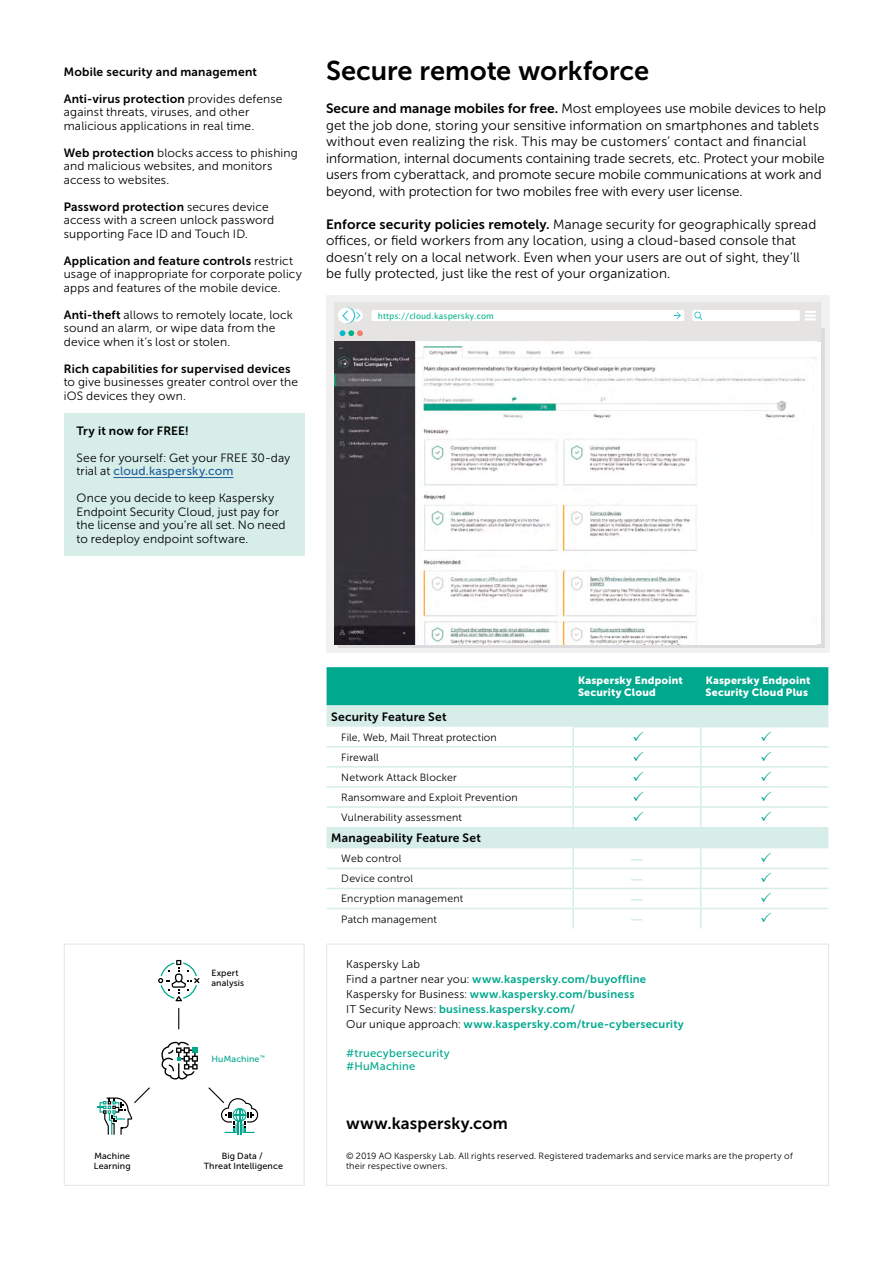
<style>
.page{position:relative;width:893px;height:1263px;background:#fff}
.page>*{position:absolute;margin:0;border:0;box-sizing:border-box;transform-origin:0 0}
.t1{font:27px "Museo Sans Cyrl 700";letter-spacing:-.005em;color:#000}
.t2{font:16.5px "Museo Sans Cyrl 700";letter-spacing:.005em;color:#000}
.t3{font:15px "Museo Sans Cyrl 700";color:#d6ede8}
.t4{font:13.5px/16.5px "Museo Sans Cyrl 300";letter-spacing:.005em;color:#000}
.t5{font:12px/13.5px "Museo Sans Cyrl 300";letter-spacing:.015em;color:#000}
.t6{font:12px "Museo Sans Cyrl 700";letter-spacing:.015em;color:#000}
.t7{font:12px "Museo Sans Cyrl 500";letter-spacing:.015em;color:#215e9e}
.t8{font:11.25px/15px "Museo Sans Cyrl 700";letter-spacing:.02em;color:#00a88e}
.t9{font:11.25px/13.5px "Museo Sans Cyrl 500";letter-spacing:.02em;color:#00a88e}
.t10{font:11.25px "Museo Sans Cyrl 300";letter-spacing:.02em;color:#000}
.t11{font:10.5px/20.1px "Museo Sans Cyrl 300";letter-spacing:.015em;color:#000}
.t12{font:10.5px/12px "Museo Sans Cyrl 900";letter-spacing:.02em;color:#fff}
.t13{font:9px/10.5px "Museo Sans Cyrl 300";letter-spacing:.025em;color:#000}
.t14{font:8.85px/10.1px "Museo Sans Cyrl 500";letter-spacing:.015em;color:#000}
.t15{font:8.85px "Museo Sans Cyrl 500";letter-spacing:.02em;color:#00a88e}
.t16{font:8.25px "Lucida Sans";color:#00b387}
.s1{font-family:"Museo Sans Cyrl 300"}
.s2{font-family:"Museo Sans Cyrl 700"}
.s3{font-family:"Museo Sans Cyrl 300";color:#000}
</style>
<div class="page">
<div style="left:64px;top:943px;width:241px;height:243px;border:1px solid #e6e7e8"></div>
<div style="left:326px;top:943px;width:503px;height:243px;border:1px solid #e6e7e8"></div>
<svg style="left:161px;top:1042px;width:37px;height:37px"></svg>
<svg style="left:158px;top:960px;width:41px;height:41px"></svg>
<svg style="left:208px;top:1087px;width:50px;height:48px"></svg>
<svg style="left:97px;top:1087px;width:53px;height:48px"></svg>
<svg style="left:178px;top:1008px;width:1px;height:21px"></svg>
<div style="left:327px;top:667px;width:501px;height:38px;background:#00a88e"></div>
<svg style="left:327px;top:705px;width:501px;height:143px"></svg>
<hr style="left:572px;top:726px;width:129px;height:1px;background:#d6ede8">
<hr style="left:701px;top:726px;width:127px;height:1px;background:#d6ede8">
<svg style="left:572px;top:727px;width:2px;height:100px"></svg>
<svg style="left:700px;top:727px;width:1px;height:100px"></svg>
<hr style="left:572px;top:848px;width:2px;height:20px;background:#d6ede8">
<svg style="left:572px;top:869px;width:2px;height:59px"></svg>
<svg style="left:700px;top:848px;width:1px;height:80px"></svg>
<hr style="left:327px;top:746px;width:246px;height:1px;background:#d6ede8">
<hr style="left:573px;top:746px;width:128px;height:1px;background:#d6ede8">
<hr style="left:701px;top:746px;width:127px;height:1px;background:#d6ede8">
<hr style="left:327px;top:766px;width:246px;height:1px;background:#d6ede8">
<hr style="left:573px;top:766px;width:128px;height:1px;background:#d6ede8">
<hr style="left:701px;top:766px;width:127px;height:1px;background:#d6ede8">
<hr style="left:327px;top:786px;width:246px;height:2px;background:#d6ede8">
<hr style="left:573px;top:786px;width:128px;height:2px;background:#d6ede8">
<hr style="left:701px;top:786px;width:127px;height:2px;background:#d6ede8">
<hr style="left:327px;top:806px;width:246px;height:2px;background:#d6ede8">
<hr style="left:573px;top:806px;width:128px;height:2px;background:#d6ede8">
<hr style="left:701px;top:806px;width:127px;height:2px;background:#d6ede8">
<hr style="left:327px;top:868px;width:246px;height:1px;background:#d6ede8">
<hr style="left:573px;top:868px;width:128px;height:1px;background:#d6ede8">
<hr style="left:701px;top:868px;width:127px;height:1px;background:#d6ede8">
<hr style="left:327px;top:888px;width:246px;height:1px;background:#d6ede8">
<hr style="left:573px;top:888px;width:128px;height:1px;background:#d6ede8">
<hr style="left:701px;top:888px;width:127px;height:1px;background:#d6ede8">
<hr style="left:327px;top:908px;width:246px;height:1px;background:#d6ede8">
<hr style="left:573px;top:908px;width:128px;height:1px;background:#d6ede8">
<hr style="left:701px;top:908px;width:127px;height:1px;background:#d6ede8">
<svg style="left:326px;top:295px;width:503px;height:357px;fill:#f1f1f2"></svg>
<div style="left:334px;top:325px;width:487px;height:17px;background:#e6e3e3"></div>
<svg style="left:340px;top:330px;width:23px;height:6px"></svg>
<div style="left:334px;top:302px;width:487px;height:26px;background:#e6e3e3"></div>
<div style="left:371px;top:310px;width:313px;height:11px;background:#fff;border-radius:2px"></div>
<div style="left:692px;top:310px;width:108px;height:11px;background:#fff;border-radius:2px"></div>
<svg style="left:805px;top:311px;width:11px;height:9px"></svg>
<svg style="left:350px;top:309px;width:13px;height:13px"></svg>
<svg style="left:339px;top:307px;width:16px;height:16px"></svg>
<div style="left:338px;top:307px;width:16px;height:16px;background:#fff;border-radius:50%"></div>
<svg style="left:694px;top:312px;width:8px;height:8px"></svg>
<svg style="left:342px;top:310px;width:6px;height:11px"></svg>
<svg style="left:356px;top:312px;width:4px;height:7px"></svg>
<svg style="left:674px;top:312px;width:7px;height:7px"></svg>
<img style="left:334px;top:342px;width:482px;height:302px">
<div style="left:64px;top:413px;width:241px;height:143px;background:#d6ede8"></div>
<hr style="left:113px;top:477px;width:120px;height:1px;background:#215e9e">
<svg style="left:633px;top:731px;width:10px;height:9px"></svg>
<svg style="left:761px;top:731px;width:10px;height:9px"></svg>
<svg style="left:633px;top:751px;width:10px;height:10px"></svg>
<svg style="left:761px;top:751px;width:10px;height:10px"></svg>
<svg style="left:633px;top:771px;width:10px;height:10px"></svg>
<svg style="left:761px;top:771px;width:10px;height:10px"></svg>
<svg style="left:633px;top:791px;width:10px;height:10px"></svg>
<svg style="left:761px;top:791px;width:10px;height:10px"></svg>
<svg style="left:633px;top:811px;width:10px;height:10px"></svg>
<svg style="left:761px;top:811px;width:10px;height:10px"></svg>
<p class="t6" style="left:64px;top:65px;width:195px">Mobile security and management</p>
<p class="t6" style="left:64px;top:92px;width:220px">Anti-virus protection <span class="s1">provides defense</span></p>
<p class="t5" style="left:64px;top:105px;width:192px">against threats, viruses, and other malicious applications in real time.</p>
<p class="t5" style="left:64px;top:146px;width:236px"><span class="s2">Web protection</span> blocks access to phishing and malicious websites, and monitors access to websites.</p>
<p class="t6" style="left:64px;top:200px;width:206px">Password protection <span class="s1">secures device</span></p>
<p class="t5" style="left:64px;top:213px;width:212px">access with a screen unlock password supporting Face ID and Touch ID.</p>
<p class="t6" style="left:64px;top:254px;width:231px">Application and feature controls <span class="s1">restrict</span></p>
<p class="t5" style="left:64px;top:267px;width:240px">usage of inappropriate for corporate policy apps and features of the mobile device.</p>
<p class="t5" style="left:64px;top:308px;width:231px"><span class="s2">Anti-theft</span> allows to remotely locate, lock sound an alarm, or wipe data from the device when it’s lost or stolen.</p>
<p class="t6" style="left:64px;top:362px;width:228px">Rich capabilities for supervised devices</p>
<p class="t5" style="left:64px;top:375px;width:236px">to give businesses greater control over the iOS devices they own.</p>
<p class="t6" style="left:77px;top:424px;width:114px">Try it now for FREE!</p>
<p class="t5" style="left:77px;top:451px;width:216px">See for yourself: Get your FREE 30-day</p>
<p class="t7" style="left:77px;top:465px;width:158px"><span class="s3">trial at</span> cloud.kaspersky.com</p>
<p class="t5" style="left:77px;top:491px;width:211px">Once you decide to keep Kaspersky Endpoint Security Cloud, just pay for the license and you’re all set. No need to redeploy endpoint software.</p>
<h1 class="t1" style="left:326px;top:56px;width:325px">Secure remote workforce</h1>
<p class="t4" style="left:326px;top:101px;width:501px"><span class="s2">Secure and manage mobiles for free.</span> Most employees use mobile devices to help get the job done, storing your sensitive information on smartphones and tablets without even realizing the risk. This may be customers’ contact and financial information, internal documents containing trade secrets, etc. Protect your mobile users from cyberattack, and promote secure mobile communications at work and beyond, with protection for two mobiles free with every user license.</p>
<p class="t4" style="left:326px;top:216px;width:492px"><span class="s2">Enforce security policies remotely.</span> Manage security for geographically spread offices, or field workers from any location, using a cloud-based console that doesn’t rely on a local network. Even when your users are out of sight, they’ll be fully protected, just like the rest of your organization.</p>
<p class="t16" style="left:378px;top:311px;width:118px">https://cloud.kaspersky.com</p>
<p class="t14" style="left:94px;top:1151px;width:38px">Machine<br>Learning</p>
<p class="t14" style="left:211px;top:968px;width:34px">Expert analysis</p>
<p class="t15" style="left:211px;top:1054px;width:55px">HuMachine<sup>™</sup></p>
<p class="t14" style="left:204px;top:1151px;width:81px;text-align:center">Big Data /<br>Threat Intelligence</p>
<p class="t12" style="left:578px;top:674px;width:106px">Kaspersky Endpoint<br>Security Cloud</p>
<p class="t12" style="left:706px;top:674px;width:106px">Kaspersky Endpoint<br>Security Cloud Plus</p>
<p class="t6" style="left:331px;top:710px;width:117px">Security Feature Set</p>
<p class="t11" style="left:341px;top:727px;width:178px">File, Web, Mail Threat protection<br>Firewall<br>Network Attack Blocker<br>Ransomware and Exploit Prevention<br>Vulnerability assessment</p>
<p class="t6" style="left:331px;top:831px;width:151px">Manageability Feature Set</p>
<p class="t11" style="left:341px;top:849px;width:62px">Web control</p>
<p class="t3" style="left:630px;top:850px;width:15px">—</p>
<p class="t11" style="left:341px;top:869px;width:73px">Device control</p>
<p class="t3" style="left:630px;top:870px;width:15px">—</p>
<p class="t11" style="left:341px;top:889px;width:123px">Encryption management</p>
<p class="t3" style="left:630px;top:890px;width:15px">—</p>
<p class="t11" style="left:341px;top:909px;width:97px">Patch management</p>
<p class="t3" style="left:630px;top:911px;width:15px">—</p>
<p class="t10" style="left:346px;top:958px;width:76px">Kaspersky Lab</p>
<p class="t8" style="left:346px;top:972px;width:339px"><span class="s3">Find a partner near you:</span> www.kaspersky.com/buyoffline <span class="s3">Kaspersky for Business:</span> www.kaspersky.com/business<br><span class="s3">IT Security News:</span> business.kaspersky.com/<br><span class="s3">Our unique approach:</span> www.kaspersky.com/true-cybersecurity</p>
<p class="t9" style="left:346px;top:1046px;width:105px">#truecybersecurity #HuMachine</p>
<p class="t2" style="left:346px;top:1113px;width:163px">www.kaspersky.com</p>
<p class="t13" style="left:346px;top:1150px;width:448px">© 2019 AO Kaspersky Lab. All rights reserved. Registered trademarks and service marks are the property of their respective owners.</p>
</div>
